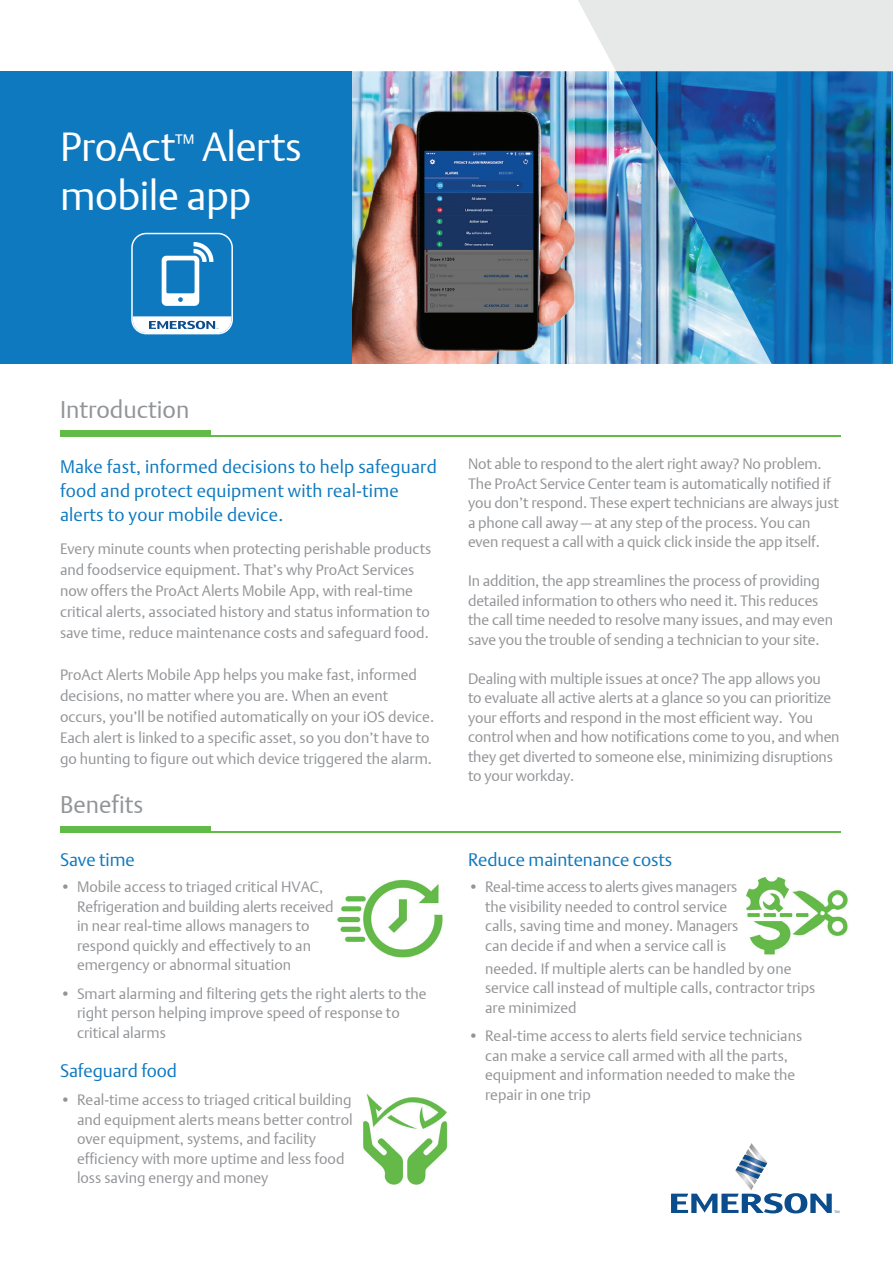
<style>
.page{position:relative;width:893px;height:1263px;background:#fff}
.page>*{position:absolute;margin:0;border:0;box-sizing:border-box;transform-origin:0 0}
.t1{font:40.5px/48.6px "DTL Argo T Light";letter-spacing:-.01em;color:#fff}
.t2{font:24px "DTL Argo T Light";color:#929497}
.t3{font:300 18px/24px "DTL Argo T";letter-spacing:.01em;color:#0e79bf}
.t4{font:15px/19.5px "DTL Argo T Light";color:#929497}
</style>
<div class="page">
<img style="left:363px;top:1094px;width:85px;height:91px">
<div style="left:578px;top:0;width:315px;height:71px;background:#e6e9e8"></div>
<img style="left:352px;top:71px;width:264px;height:293px">
<hr style="left:891px;top:289px;width:2px;height:75px;background:#2090cf">
<hr style="left:891px;top:71px;width:2px;height:218px;background:#1883bd">
<img style="left:616px;top:71px;width:275px;height:293px">
<img style="left:352px;top:77px;width:237px;height:287px">
<div style="left:0;top:71px;width:352px;height:293px;background:#0e79bf"></div>
<div style="left:60px;top:430px;width:151px;height:7px;background:#62bb47"></div>
<hr style="left:150px;top:435px;width:690px;height:2px;background:#62bb47">
<img style="left:337px;top:879px;width:106px;height:79px">
<img style="left:746px;top:877px;width:102px;height:78px">
<div style="left:60px;top:826px;width:151px;height:7px;background:#62bb47"></div>
<hr style="left:150px;top:831px;width:690px;height:2px;background:#62bb47">
<div style="left:131px;top:233px;width:102px;height:101px;border:3px solid #fff;border-radius:13px"></div>
<div style="left:133px;top:234px;width:98px;height:99px;background:#0e79bf;border-radius:13px"></div>
<svg style="left:133px;top:316px;width:98px;height:17px"></svg>
<svg style="left:162px;top:242px;width:51px;height:64px"></svg>
<svg style="left:671px;top:1143px;width:168px;height:70px"></svg>
<h1 class="t1" style="left:60px;top:122px;width:243px">ProAct<sup>™</sup> Alerts mobile app</h1>
<h2 class="t2" style="left:60px;top:395px;width:131px">Introduction</h2>
<p class="t3" style="left:60px;top:454px;width:378px">Make fast, informed decisions to help safeguard food and protect equipment with real-time alerts to your mobile device.</p>
<p class="t4" style="left:60px;top:538px;width:373px;line-height:21px">Every minute counts when protecting perishable products and foodservice equipment. That’s why ProAct Services now offers the ProAct Alerts Mobile App, with real-time critical alerts, associated history and status information to save time, reduce maintenance costs and safeguard food.</p>
<p class="t4" style="left:60px;top:664px;width:376px;line-height:21px">ProAct Alerts Mobile App helps you make fast, informed decisions, no matter where you are. When an event occurs, you’ll be notified automatically on your iOS device.<br>Each alert is linked to a specific asset, so you don’t have to go hunting to figure out which device triggered the alarm.</p>
<p class="t4" style="left:468px;top:454px;width:372px">Not able to respond to the alert right away? No problem.<br>The ProAct Service Center team is automatically notified if you don’t respond. These expert technicians are always just a phone call away — at any step of the process. You can even request a call with a quick click inside the app itself.</p>
<p class="t4" style="left:468px;top:571px;width:366px">In addition, the app streamlines the process of providing detailed information to others who need it. This reduces the call time needed to resolve many issues, and may even save you the trouble of sending a technician to your site.</p>
<p class="t4" style="left:468px;top:668px;width:373px">Dealing with multiple issues at once? The app allows you<br>to evaluate all active alerts at a glance so you can prioritize your efforts and respond in the most efficient way. You control when and how notifications come to you, and when they get diverted to someone else, minimizing disruptions to your workday.</p>
<h2 class="t2" style="left:60px;top:790px;width:85px">Benefits</h2>
<p class="t3" style="left:60px;top:847px;width:76px">Save time</p>
<p class="t3" style="left:468px;top:847px;width:206px">Reduce maintenance costs</p>
<p class="t4" style="left:77px;top:877px;width:258px;text-indent:-17px">• Mobile access to triaged critical HVAC, Refrigeration and building alerts received in near real-time allows managers to respond quickly and effectively to an emergency or abnormal situation</p>
<p class="t4" style="left:485px;top:877px;width:255px;text-indent:-17px">• Real-time access to alerts gives managers the visibility needed to control service calls, saving time and money. Managers can decide if and when a service call is</p>
<p class="t4" style="left:485px;top:958px;width:332px">needed. If multiple alerts can be handled by one service call instead of multiple calls, contractor trips are minimized</p>
<p class="t4" style="left:485px;top:1026px;width:319px;text-indent:-17px">• Real-time access to alerts field service technicians can make a service call armed with all the parts, equipment and information needed to make the repair in one trip</p>
<p class="t4" style="left:77px;top:983px;width:351px;text-indent:-17px">• Smart alarming and filtering gets the right alerts to the right person helping improve speed of response to critical alarms</p>
<p class="t3" style="left:60px;top:1058px;width:119px">Safeguard food</p>
<p class="t4" style="left:77px;top:1090px;width:277px;text-indent:-17px">• Real-time access to triaged critical building and equipment alerts means better control over equipment, systems, and facility efficiency with more uptime and less food loss saving energy and money</p>
</div>
